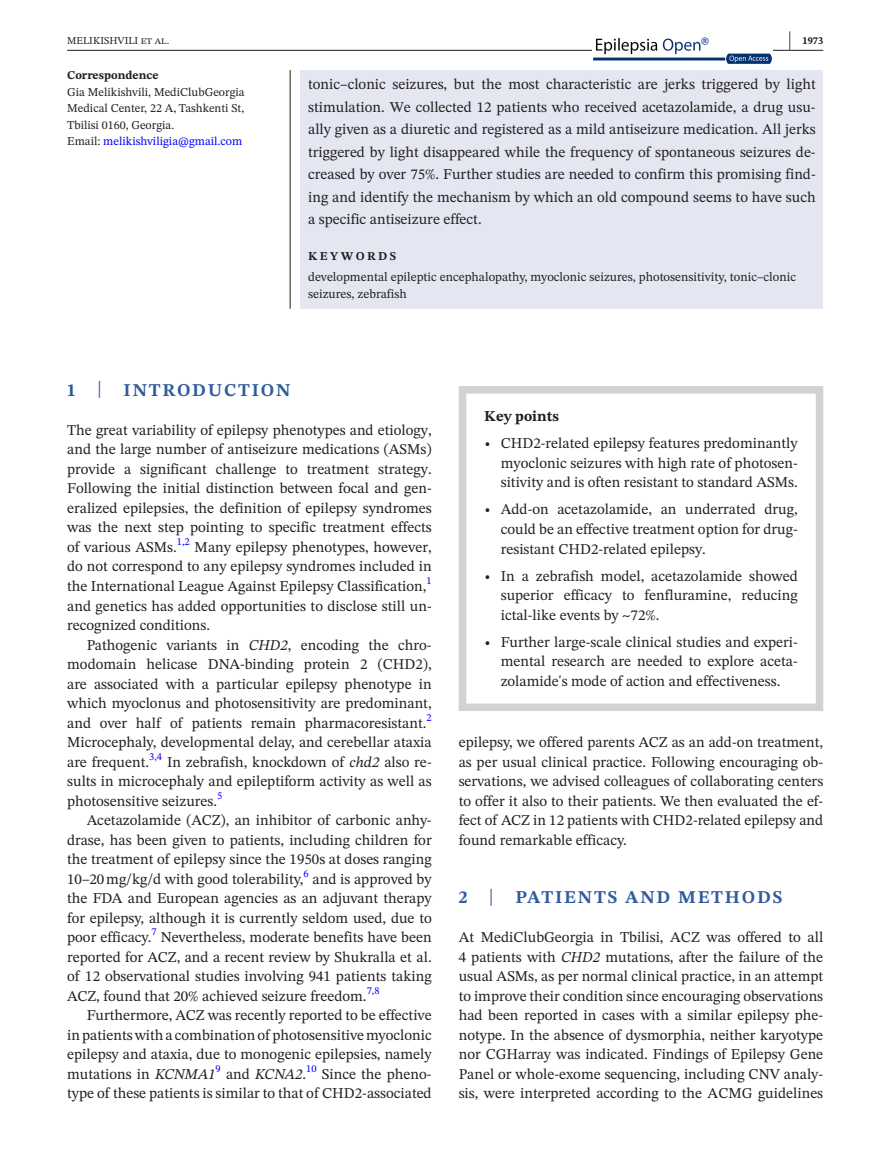
<style>
.page{position:relative;width:893px;height:1174px;background:#fff}
.page>*{position:absolute;margin:0;border:0;box-sizing:border-box;transform-origin:0 0}
.t1{font:700 18px "STIX Two Text";letter-spacing:.1em;color:#315c9c}
.t2{font:15px/19.5px "STIX Two Text";color:#231f20;text-align:justify}
.t3{font:italic 15px "STIX Two Text";letter-spacing:-.005em;color:#231f20}
.t4{font:700 15px "STIX Two Text";color:#231f20}
.t5{font:12.75px/17.2px "STIX Two Text";color:#231f20}
.t6{font:12px/16.5px "STIX Two Text";color:#231f20}
.t7{font:700 12px "STIX Two Text";color:#231f20}
.t8{font:700 12px "STIX Two Text";letter-spacing:.2em;color:#231f20}
.t9{font:10.5px "STIX Two Text";color:#231f20}
.t10{font:10.5px "STIX Two Text";color:#00f}
.t11{font:700 10.5px "STIX Two Text";color:#231f20}
.s1{font-size:21.6px}
.s2{color:#00f}
.s3{font-weight:400;font-size:23.7px}
.s4{font-style:italic}
.s5{font-style:normal}
</style>
<div class="page">
<hr style="left:67px;top:50px;width:756px;height:1px;background:#231f20">
<img style="left:592px;top:37px;width:180px;height:27px">
<div style="left:301px;top:70px;width:522px;height:239px;background:#e4e6f1"></div>
<hr style="left:290px;top:70px;width:1px;height:239px;background:#231f20">
<div style="left:459px;top:386px;width:364px;height:325px;border:8px solid #d1d2d4"></div>
<p class="t9" style="left:67px;top:33px;width:104px">MELIKISHVILI et al.</p>
<p class="t11" style="left:788px;top:33px;width:36px"><span class="s1">|</span> 1973</p>
<p class="t7" style="left:67px;top:67px;width:93px">Correspondence</p>
<p class="t6" style="left:67px;top:83px;width:179px">Gia Melikishvili, MediClubGeorgia Medical Center, 22 A, Tashkenti St, Tbilisi 0160, Georgia.<br>Email: <span class="s2">melikishviligia@gmail.com</span></p>
<p class="t2" style="left:308px;top:73px;width:509px;line-height:22.5px">tonic–clonic seizures, but the most characteristic are jerks triggered by light stimulation. We collected 12 patients who received acetazolamide, a drug usu&shy;ally given as a diuretic and registered as a mild antiseizure medication. All jerks triggered by light disappeared while the frequency of spontaneous seizures de&shy;creased by over 75%. Further studies are needed to confirm this promising find&shy;ing and identify the mechanism by which an old compound seems to have such a specific antiseizure effect.</p>
<p class="t8" style="left:308px;top:247px;width:90px">KEYWORDS</p>
<p class="t5" style="left:308px;top:268px;width:489px">developmental epileptic encephalopathy, myoclonic seizures, photosensitivity, tonic–clonic seizures, zebrafish</p>
<p class="t1" style="left:67px;top:377px;width:225px">1 <span class="s3">|</span> INTRODUCTION</p>
<p class="t2" style="left:67px;top:420px;width:366px">The great variability of epilepsy phenotypes and etiology, and the large number of antiseizure medications (ASMs) provide a significant challenge to treatment strategy.<br>Following the initial distinction between focal and gen&shy;eralized epilepsies, the definition of epilepsy syndromes was the next step pointing to specific treatment effects of various ASMs.</p>
<p class="t10" style="left:177px;top:534px;width:14px">1,2</p>
<p class="t2" style="left:67px;top:537px;width:366px;text-indent:127px">Many epilepsy phenotypes, however, do not correspond to any epilepsy syndromes included in the International League Against Epilepsy Classification,</p>
<p class="t10" style="left:426px;top:573px;width:7px">1</p>
<p class="t2" style="left:67px;top:595px;width:366px">and genetics has added opportunities to disclose still un&shy;recognized conditions.</p>
<p class="t2" style="left:67px;top:634px;width:366px;text-indent:20px">Pathogenic variants in <span class="s4">CHD2</span>, encoding the chro&shy;modomain helicase DNA-binding protein 2 (CHD2), are associated with a particular epilepsy phenotype in which myoclonus and photosensitivity are predominant, and over half of patients remain pharmacoresistant.</p>
<p class="t10" style="left:426px;top:710px;width:7px">2</p>
<p class="t2" style="left:67px;top:732px;width:366px">Microcephaly, developmental delay, and cerebellar ataxia are frequent.</p>
<p class="t10" style="left:149px;top:749px;width:14px">3,4</p>
<p class="t2" style="left:67px;top:751px;width:366px;text-indent:100px">In zebrafish, knockdown of <span class="s4">chd2</span> also re&shy;sults in microcephaly and epileptiform activity as well as photosensitive seizures.</p>
<p class="t10" style="left:217px;top:788px;width:7px">5</p>
<p class="t2" style="left:67px;top:810px;width:366px;text-indent:20px">Acetazolamide (ACZ), an inhibitor of carbonic anhy&shy;drase, has been given to patients, including children for the treatment of epilepsy since the 1950s at doses ranging 10–20mg/kg/d with good tolerability,</p>
<p class="t10" style="left:304px;top:866px;width:7px">6</p>
<p class="t2" style="left:67px;top:868px;width:366px;text-indent:245px">and is approved by the FDA and European agencies as an adjuvant therapy for epilepsy, although it is currently seldom used, due to poor efficacy.</p>
<p class="t10" style="left:151px;top:924px;width:7px">7</p>
<p class="t2" style="left:67px;top:927px;width:366px;text-indent:94px">Nevertheless, moderate benefits have been reported for ACZ, and a recent review by Shukralla et al. of 12 observational studies involving 941 patients taking ACZ, found that 20% achieved seizure freedom.<sup>7,8</sup></p>
<p class="t2" style="left:67px;top:1005px;width:366px;text-indent:20px">Furthermore, ACZ was recently reported to be effective in patients with a combination of photosensitive myoclonic epilepsy and ataxia, due to monogenic epilepsies, namely mutations in <span class="s4">KCNMA1</span></p>
<p class="t10" style="left:216px;top:1061px;width:7px">9</p>
<p class="t3" style="left:226px;top:1063px;width:82px"><span class="s5">and</span> KCNA2<span class="s5">.</span></p>
<p class="t10" style="left:306px;top:1061px;width:12px">10</p>
<p class="t2" style="left:67px;top:1063px;width:366px;text-align:right">Since the pheno-<br>type of these patients is similar to that of CHD2-associated</p>
<p class="t4" style="left:484px;top:406px;width:76px">Key points</p>
<p class="t2" style="left:501px;top:433px;width:298px;text-indent:-16px">• CHD2-related epilepsy features predominantly myoclonic seizures with high rate of photosen&shy;sitivity and is often resistant to standard ASMs.</p>
<p class="t2" style="left:501px;top:499px;width:298px;text-indent:-16px">• Add-on acetazolamide, an underrated drug, could be an effective treatment option for drug&shy;resistant CHD2-related epilepsy.</p>
<p class="t2" style="left:501px;top:565px;width:298px;text-indent:-16px">• In a zebrafish model, acetazolamide showed superior efficacy to fenfluramine, reducing ictal-like events by ~72%.</p>
<p class="t2" style="left:501px;top:631px;width:298px;text-indent:-16px">• Further large-scale clinical studies and experi&shy;mental research are needed to explore aceta&shy;zolamide's mode of action and effectiveness.</p>
<p class="t2" style="left:459px;top:732px;width:366px">epilepsy, we offered parents ACZ as an add-on treatment, as per usual clinical practice. Following encouraging ob&shy;servations, we advised colleagues of collaborating centers to offer it also to their patients. We then evaluated the ef&shy;fect of ACZ in 12 patients with CHD2-related epilepsy and found remarkable efficacy.</p>
<p class="t1" style="left:459px;top:884px;width:325px">2 <span class="s3">|</span> PATIENTS AND METHODS</p>
<p class="t2" style="left:459px;top:927px;width:366px">At MediClubGeorgia in Tbilisi, ACZ was offered to all 4 patients with <span class="s4">CHD2</span> mutations, after the failure of the usual ASMs, as per normal clinical practice, in an attempt to improve their condition since encouraging observations had been reported in cases with a similar epilepsy phe&shy;notype. In the absence of dysmorphia, neither karyotype nor CGHarray was indicated. Findings of Epilepsy Gene Panel or whole-exome sequencing, including CNV analy&shy;sis, were interpreted according to the ACMG guidelines</p>
</div>
